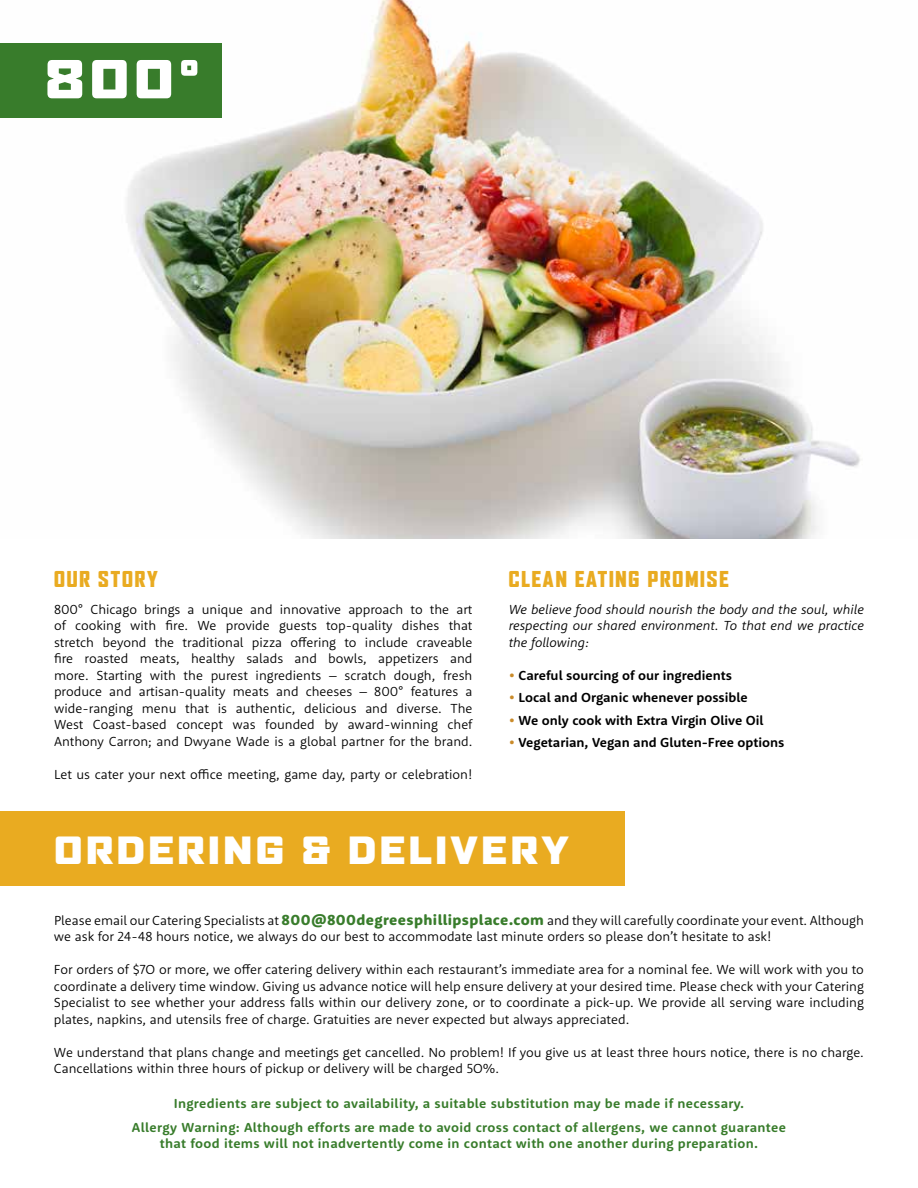
<style>
.page{position:relative;width:918px;height:1188px;background:#fff}
.page>*{position:absolute;margin:0;border:0;box-sizing:border-box;transform-origin:0 0}
.t1{font:900 expanded 50.25px "Agency FB";color:#fff}
.t2{font:900 expanded 36px "Agency FB";letter-spacing:.1em;color:#fff}
.t3{font:900 21px "Agency FB";letter-spacing:.09em;color:#e9ab21}
.t4{font:300 13.5px/16.5px "Rooney Sans";color:#000;text-align:justify}
.t5{font:700 13.5px/24px "Rooney Sans";letter-spacing:.025em;color:#387c2b;text-align:center}
.t6{font:700 13.5px "Rooney Sans";color:#000}
.t7{font:italic 300 13.5px/16.5px "Rooney Sans";color:#000;text-align:justify}
.s1{color:#ca8b2a}
.s2{font-weight:800;font-size:15px;color:#387c2b}
</style>
<div class="page">
<img style="left:0;top:0;width:860px;height:539px">
<div style="left:0;top:44px;width:221px;height:74px;background:#387c2b"></div>
<div style="left:0;top:812px;width:624px;height:74px;background:#e9ab21"></div>
<h1 class="t1" style="left:45px;top:50px;width:156px">800°</h1>
<h3 class="t3" style="left:54px;top:567px;width:105px">OUR STORY</h3>
<h3 class="t3" style="left:509px;top:567px;width:221px">CLEAN EATING PROMISE</h3>
<p class="t7" style="left:509px;top:600px;width:357px">We believe food should nourish the body and the soul, while respecting our shared environment. To that end we practice the following:</p>
<p class="t6" style="left:509px;top:666px;width:225px"><span class="s1">•</span> Careful sourcing of our ingredients</p>
<p class="t6" style="left:509px;top:689px;width:241px"><span class="s1">•</span> Local and Organic whenever possible</p>
<p class="t6" style="left:509px;top:711px;width:256px"><span class="s1">•</span> We only cook with Extra Virgin Olive Oil</p>
<p class="t6" style="left:509px;top:734px;width:277px"><span class="s1">•</span> Vegetarian, Vegan and Gluten-Free options</p>
<p class="t4" style="left:54px;top:601px;width:420px">800° Chicago brings a unique and innovative approach to the art of cooking with fire. We provide guests top-quality dishes that stretch beyond the traditional pizza offering to include craveable fire roasted meats, healthy salads and bowls, appetizers and more. Starting with the purest ingredients – scratch dough, fresh produce and artisan-quality meats and cheeses – 800° features a wide-ranging menu that is authentic, delicious and diverse. The West Coast-based concept was founded by award-winning chef Anthony Carron; and Dwyane Wade is a global partner for the brand.</p>
<p class="t4" style="left:54px;top:765px;width:420px">Let us cater your next office meeting, game day, party or celebration!</p>
<h2 class="t2" style="left:54px;top:830px;width:516px">ORDERING &amp; DELIVERY</h2>
<p class="t4" style="left:54px;top:911px;width:812px">Please email our Catering Specialists at <span class="s2">800@800degreesphillipsplace.com</span> and they will carefully coordinate your event. Although we ask for 24-48 hours notice, we always do our best to accommodate last minute orders so please don’t hesitate to ask!</p>
<p class="t4" style="left:54px;top:961px;width:812px">For orders of $7O or more, we offer catering delivery within each restaurant’s immediate area for a nominal fee. We will work with you to coordinate a delivery time window. Giving us advance notice will help ensure delivery at your desired time. Please check with your Catering Specialist to see whether your address falls within our delivery zone, or to coordinate a pick-up. We provide all serving ware including plates, napkins, and utensils free of charge. Gratuities are never expected but always appreciated.</p>
<p class="t4" style="left:54px;top:1043px;width:811px">We understand that plans change and meetings get cancelled. No problem! If you give us at least three hours notice, there is no charge.<br>Cancellations within three hours of pickup or delivery will be charged 5O%.</p>
<p class="t5" style="left:132px;top:1091px;width:656px">Ingredients are subject to availability, a suitable substitution may be made if necessary.<br>Allergy Warning: Although efforts are made to avoid cross contact of allergens, we cannot guarantee</p>
<p class="t5" style="left:160px;top:1131px;width:600px">that food items will not inadvertently come in contact with one another during preparation.</p>
</div>
